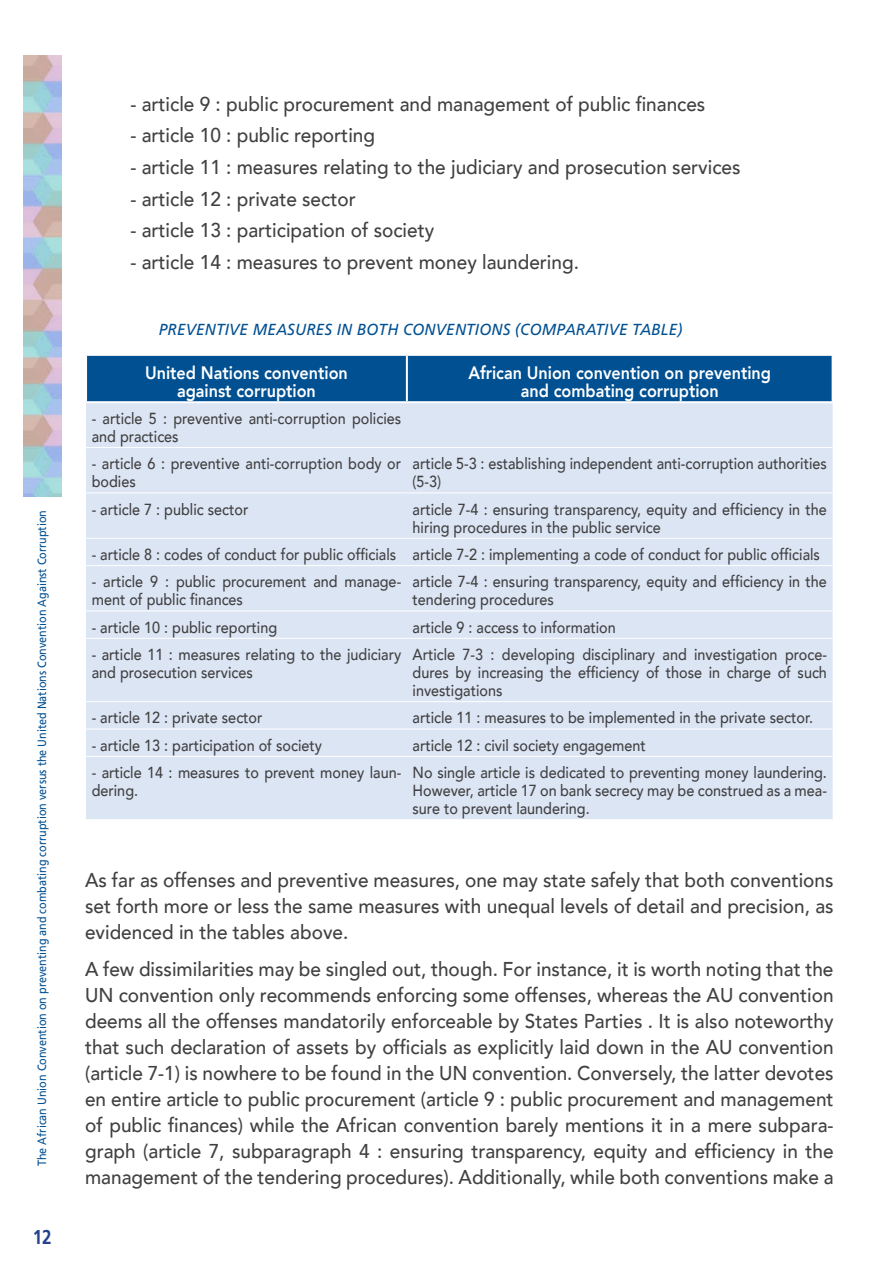
<style>
.page{position:relative;width:879px;height:1276px;background:#fff}
.page>*{position:absolute;margin:0;border:0;box-sizing:border-box;transform-origin:0 0}
.t1{font:500 20px/26px "Avenir";color:#414142;text-align:justify;scale:.95 1}
.t2{font:700 20px "Frutiger";color:#25408f;scale:.85 1}
.t3{font:800 18px/18px "Avenir";color:#fff;text-align:center;scale:.9 1}
.t4{font:500 16px/18px "Avenir";color:#414142;scale:.9 1}
.t5{font:italic 16px "Frutiger";letter-spacing:.01em;color:#005092;scale:.96 1}
.t6{font:12px "Frutiger";color:#005092;scale:.9 1}
</style>
<div class="page">
<img style="left:23px;top:55px;width:38px;height:441px">
<div style="left:87px;top:356px;width:744px;height:45px;background:#005092"></div>
<div style="left:86px;top:403px;width:746px;height:416px;background:#dce5f4"></div>
<hr style="left:406px;top:356px;width:2px;height:45px;background:#fff">
<hr style="left:86px;top:447px;width:321px;height:1px;background:#fff">
<hr style="left:407px;top:447px;width:425px;height:1px;background:#fff">
<hr style="left:86px;top:492px;width:321px;height:1px;background:#fff">
<hr style="left:407px;top:492px;width:425px;height:1px;background:#fff">
<hr style="left:86px;top:538px;width:321px;height:1px;background:#fff">
<hr style="left:407px;top:538px;width:425px;height:1px;background:#fff">
<hr style="left:86px;top:565px;width:321px;height:1px;background:#fff">
<hr style="left:407px;top:565px;width:425px;height:1px;background:#fff">
<hr style="left:86px;top:610px;width:321px;height:1px;background:#fff">
<hr style="left:407px;top:610px;width:425px;height:1px;background:#fff">
<hr style="left:86px;top:638px;width:321px;height:1px;background:#fff">
<hr style="left:407px;top:638px;width:425px;height:1px;background:#fff">
<hr style="left:86px;top:701px;width:321px;height:1px;background:#fff">
<hr style="left:407px;top:701px;width:425px;height:1px;background:#fff">
<hr style="left:86px;top:728px;width:321px;height:1px;background:#fff">
<hr style="left:407px;top:728px;width:425px;height:1px;background:#fff">
<hr style="left:86px;top:756px;width:321px;height:1px;background:#fff">
<hr style="left:407px;top:756px;width:425px;height:1px;background:#fff">
<p class="t6" style="left:35px;top:1166px;width:730px;rotate:-90deg">The African Union Convention on preventing and combating corruption versus the United Nations Convention Against Corruption</p>
<p class="t2" style="left:33px;top:1225px;width:24px">12</p>
<p class="t1" style="left:130px;top:90px;width:607px">- article 9 : public procurement and management of public finances</p>
<p class="t1" style="left:130px;top:121px;width:259px">- article 10 : public reporting</p>
<p class="t1" style="left:130px;top:153px;width:644px">- article 11 : measures relating to the judiciary and prosecution services</p>
<p class="t1" style="left:130px;top:185px;width:239px">- article 12 : private sector</p>
<p class="t1" style="left:130px;top:216px;width:321px">- article 13 : participation of society</p>
<p class="t1" style="left:130px;top:248px;width:474px">- article 14 : measures to prevent money laundering.</p>
<p class="t5" style="left:159px;top:320px;width:400px">PREVENTIVE MEASURES IN BO TH CO NVENTIO NS (COMP</p>
<p class="t5" style="left:565px;top:320px;width:124px">ARATIVE TABLE)</p>
<p class="t3" style="left:145px;top:363px;width:227px">United Nations convention against corruption</p>
<p class="t3" style="left:468px;top:363px;width:338px">African Union convention on preventing and combating corruption</p>
<p class="t4" style="left:92px;top:408px;width:345px">- article 5 : preventive anti-corruption policies and practices</p>
<p class="t4" style="left:92px;top:454px;width:345px">- article 6 : preventive anti-corruption body or bodies</p>
<p class="t4" style="left:412px;top:454px;width:462px">article 5-3 : establishing independent anti-corruption authorities (5-3)</p>
<p class="t4" style="left:92px;top:499px;width:175px">- article 7 : public sector</p>
<p class="t4" style="left:412px;top:499px;width:462px">article 7-4 : ensuring transparency, equity and efficiency in the hiring procedures in the public service</p>
<p class="t4" style="left:92px;top:544px;width:810px">- article 8 : codes of conduct for public officials article 7-2 : implementing a code of conduct for public officials</p>
<p class="t4" style="left:92px;top:572px;width:345px">- article 9 : public procurement and manage&shy;ment of public finances</p>
<p class="t4" style="left:412px;top:572px;width:462px">article 7-4 : ensuring transparency, equity and efficiency in the tendering procedures</p>
<p class="t4" style="left:92px;top:617px;width:207px">- article 10 : public reporting</p>
<p class="t4" style="left:412px;top:617px;width:227px">article 9 : access to information</p>
<p class="t4" style="left:92px;top:644px;width:345px">- article 11 : measures relating to the judiciary and prosecution services</p>
<p class="t4" style="left:412px;top:644px;width:462px;text-align:justify">Article 7-3 : developing disciplinary and investigation proce&shy;dures by increasing the efficiency of those in charge of such investigations</p>
<p class="t4" style="left:92px;top:708px;width:191px">- article 12 : private sector</p>
<p class="t4" style="left:412px;top:708px;width:446px">article 11 : measures to be implemented in the private sector.</p>
<p class="t4" style="left:92px;top:735px;width:257px">- article 13 : participation of society</p>
<p class="t4" style="left:412px;top:735px;width:261px">article 12 : civil society engagement</p>
<p class="t4" style="left:92px;top:762px;width:345px">- article 14 : measures to prevent money laun&shy;dering.</p>
<p class="t4" style="left:412px;top:762px;width:462px;text-align:justify">No single article is dedicated to preventing money laundering.<br>However, article 17 on bank secrecy may be construed as a mea&shy;sure to prevent laundering.</p>
<p class="t1" style="left:85px;top:866px;width:789px">As far as offenses and preventive measures, one may state safely that both conventions set forth more or less the same measures with unequal levels of detail and precision, as evidenced in the tables above.</p>
<p class="t1" style="left:85px;top:955px;width:789px">A few dissimilarities may be singled out, though. For instance, it is worth noting that the UN convention only recommends enforcing some offenses, whereas the AU convention deems all the offenses mandatorily enforceable by States Parties . It is also noteworthy that such declaration of assets by officials as explicitly laid down in the AU convention (article 7-1) is nowhere to be found in the UN convention. Conversely, the latter devotes en entire article to public procurement (article 9 : public procurement and management of public finances) while the African convention barely mentions it in a mere subpara&shy;graph (article 7, subparagraph 4 : ensuring transparency, equity and efficiency in the management of the tendering procedures). Additionally, while both conventions make a</p>
</div>
